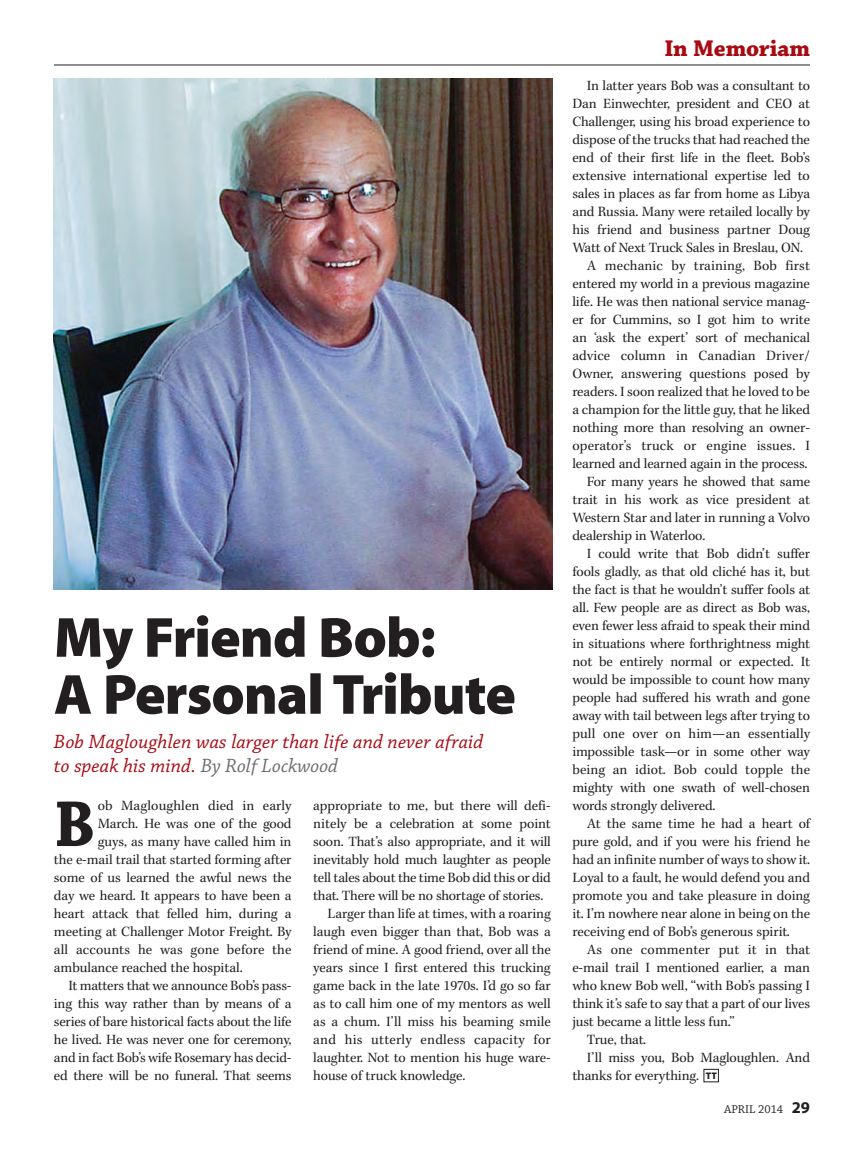
<style>
.page{position:relative;width:864px;height:1161px;background:#fff}
.page>*{position:absolute;margin:0;border:0;box-sizing:border-box;transform-origin:0 0}
.t1{font:700 68.25px "Chaparral";color:#231f20;scale:.94 1}
.t2{font:900 57px/57px "Myriad";letter-spacing:-.015em;color:#231f20}
.t3{font:700 24px "Chaparral";letter-spacing:-.01em;color:#a70a12}
.t4{font:italic 20.25px/24px "Chaparral";letter-spacing:.005em;color:#a70a12}
.t5{font:14.25px "Kepler";letter-spacing:-.01em;color:#231f20}
.t6{font:14.25px "Kepler";letter-spacing:.01em;color:#231f20}
.t7{font:14.25px "Kepler";letter-spacing:.02em;color:#231f20}
.t8{font:12px "Chaparral";letter-spacing:-.005em;color:#231f20}
.s1{color:#6c6d70}
.s2{font-family:"Myriad";font-weight:900;font-size:9.6px}
.s3{font-family:"Myriad";font-weight:700;font-size:16.5px}
</style>
<div class="page">
<hr style="left:54px;top:65px;width:756px;height:1px;background:#231f20">
<div style="left:704px;top:1069px;width:15px;height:13px;border:1px solid #231f20"></div>
<img style="left:54px;top:79px;width:498px;height:510px">
<h2 class="t2" style="left:54px;top:613px;width:463px">My Friend Bob:<br>A Personal Tribute</h2>
<h3 class="t4" style="left:54px;top:731px;width:431px">Bob Magloughlen was larger than life and never afraid to speak his mind. <span class="s1">By Rolf Lockwood</span></h3>
<h1 class="t1" style="left:54px;top:797px;width:45px">B</h1>
<p class="t6" style="left:98px;top:800px;width:195px">ob Magloughlen died in early</p>
<p class="t5" style="left:98px;top:818px;width:195px">March. He was one of the good</p>
<p class="t5" style="left:98px;top:836px;width:195px">guys, as many have called him in</p>
<p class="t5" style="left:54px;top:854px;width:239px">the e-mail trail that started forming after</p>
<p class="t5" style="left:54px;top:872px;width:239px">some of us learned the awful news the</p>
<p class="t5" style="left:54px;top:890px;width:239px">day we heard. It appears to have been a</p>
<p class="t5" style="left:54px;top:908px;width:239px">heart attack that felled him, during a</p>
<p class="t5" style="left:54px;top:926px;width:239px">meeting at Challenger Motor Freight. By</p>
<p class="t6" style="left:54px;top:944px;width:239px">all accounts he was gone before the</p>
<p class="t5" style="left:54px;top:962px;width:190px">ambulance reached the hospital.</p>
<p class="t5" style="left:68px;top:980px;width:225px">It matters that we announce Bob’s pass-</p>
<p class="t5" style="left:54px;top:998px;width:239px">ing this way rather than by means of a</p>
<p class="t5" style="left:54px;top:1016px;width:239px">series of bare historical facts about the life</p>
<p class="t5" style="left:54px;top:1034px;width:239px">he lived. He was never one for ceremony,</p>
<p class="t5" style="left:54px;top:1052px;width:239px">and in fact Bob’s wife Rosemary has decid-</p>
<p class="t5" style="left:54px;top:1070px;width:239px">ed there will be no funeral. That seems</p>
<p class="t5" style="left:313px;top:800px;width:239px">appropriate to me, but there will defi-</p>
<p class="t5" style="left:313px;top:818px;width:239px">nitely be a celebration at some point</p>
<p class="t5" style="left:313px;top:836px;width:239px">soon. That’s also appropriate, and it will</p>
<p class="t5" style="left:313px;top:854px;width:239px">inevitably hold much laughter as people</p>
<p class="t5" style="left:313px;top:872px;width:239px">tell tales about the time Bob did this or did</p>
<p class="t5" style="left:313px;top:890px;width:232px">that. There will be no shortage of stories.</p>
<p class="t5" style="left:328px;top:908px;width:225px">Larger than life at times, with a roaring</p>
<p class="t5" style="left:313px;top:926px;width:239px">laugh even bigger than that, Bob was a</p>
<p class="t5" style="left:313px;top:944px;width:239px">friend of mine. A good friend, over all the</p>
<p class="t5" style="left:313px;top:962px;width:239px">years since I first entered this trucking</p>
<p class="t5" style="left:313px;top:980px;width:239px">game back in the late 1970s. I’d go so far</p>
<p class="t5" style="left:313px;top:998px;width:239px">as to call him one of my mentors as well</p>
<p class="t5" style="left:313px;top:1016px;width:239px">as a chum. I’ll miss his beaming smile</p>
<p class="t7" style="left:313px;top:1034px;width:239px">and his utterly endless capacity for</p>
<p class="t5" style="left:313px;top:1052px;width:239px">laughter. Not to mention his huge ware-</p>
<p class="t5" style="left:313px;top:1070px;width:154px">house of truck knowledge.</p>
<h3 class="t3" style="left:664px;top:38px;width:147px">In Memoriam</h3>
<p class="t5" style="left:587px;top:80px;width:225px">In latter years Bob was a consultant to</p>
<p class="t5" style="left:572px;top:98px;width:239px">Dan Einwechter, president and CEO at</p>
<p class="t5" style="left:572px;top:116px;width:239px">Challenger, using his broad experience to</p>
<p class="t5" style="left:572px;top:134px;width:239px">dispose of the trucks that had reached the</p>
<p class="t5" style="left:572px;top:152px;width:239px">end of their first life in the fleet. Bob’s</p>
<p class="t5" style="left:572px;top:170px;width:239px">extensive international expertise led to</p>
<p class="t5" style="left:572px;top:188px;width:239px">sales in places as far from home as Libya</p>
<p class="t5" style="left:572px;top:206px;width:239px">and Russia. Many were retailed locally by</p>
<p class="t5" style="left:572px;top:224px;width:239px">his friend and business partner Doug</p>
<p class="t5" style="left:572px;top:242px;width:232px">Watt of Next Truck Sales in Breslau, ON.</p>
<p class="t6" style="left:587px;top:260px;width:225px">A mechanic by training, Bob first</p>
<p class="t5" style="left:572px;top:278px;width:239px">entered my world in a previous magazine</p>
<p class="t5" style="left:572px;top:296px;width:239px">life. He was then national service manag-</p>
<p class="t5" style="left:572px;top:314px;width:239px">er for Cummins, so I got him to write</p>
<p class="t5" style="left:572px;top:332px;width:239px">an ‘ask the expert’ sort of mechanical</p>
<p class="t6" style="left:572px;top:350px;width:239px">advice column in Canadian Driver/</p>
<p class="t5" style="left:572px;top:368px;width:239px">Owner, answering questions posed by</p>
<p class="t5" style="left:572px;top:386px;width:239px">readers. I soon realized that he loved to be</p>
<p class="t5" style="left:572px;top:404px;width:239px">a champion for the little guy, that he liked</p>
<p class="t5" style="left:572px;top:422px;width:239px">nothing more than resolving an owner-</p>
<p class="t6" style="left:572px;top:440px;width:239px">operator’s truck or engine issues. I</p>
<p class="t5" style="left:572px;top:458px;width:237px">learned and learned again in the process.</p>
<p class="t5" style="left:587px;top:476px;width:225px">For many years he showed that same</p>
<p class="t5" style="left:572px;top:494px;width:239px">trait in his work as vice president at</p>
<p class="t5" style="left:572px;top:512px;width:239px">Western Star and later in running a Volvo</p>
<p class="t5" style="left:572px;top:530px;width:134px">dealership in Waterloo.</p>
<p class="t5" style="left:587px;top:548px;width:225px">I could write that Bob didn’t suffer</p>
<p class="t5" style="left:572px;top:566px;width:239px">fools gladly, as that old cliché has it, but</p>
<p class="t5" style="left:572px;top:584px;width:239px">the fact is that he wouldn’t suffer fools at</p>
<p class="t5" style="left:572px;top:602px;width:239px">all. Few people are as direct as Bob was,</p>
<p class="t5" style="left:572px;top:620px;width:239px">even fewer less afraid to speak their mind</p>
<p class="t5" style="left:572px;top:638px;width:239px">in situations where forthrightness might</p>
<p class="t5" style="left:572px;top:656px;width:239px">not be entirely normal or expected. It</p>
<p class="t5" style="left:572px;top:674px;width:239px">would be impossible to count how many</p>
<p class="t5" style="left:572px;top:692px;width:239px">people had suffered his wrath and gone</p>
<p class="t5" style="left:572px;top:710px;width:239px">away with tail between legs after trying to</p>
<p class="t5" style="left:572px;top:728px;width:239px">pull one over on him—an essentially</p>
<p class="t5" style="left:572px;top:746px;width:239px">impossible task—or in some other way</p>
<p class="t5" style="left:572px;top:764px;width:239px">being an idiot. Bob could topple the</p>
<p class="t5" style="left:572px;top:782px;width:239px">mighty with one swath of well-chosen</p>
<p class="t5" style="left:572px;top:800px;width:145px">words strongly delivered.</p>
<p class="t5" style="left:587px;top:818px;width:225px">At the same time he had a heart of</p>
<p class="t5" style="left:572px;top:836px;width:239px">pure gold, and if you were his friend he</p>
<p class="t5" style="left:572px;top:854px;width:239px">had an infinite number of ways to show it.</p>
<p class="t5" style="left:572px;top:872px;width:239px">Loyal to a fault, he would defend you and</p>
<p class="t5" style="left:572px;top:890px;width:239px">promote you and take pleasure in doing</p>
<p class="t5" style="left:572px;top:908px;width:239px">it. I’m nowhere near alone in being on the</p>
<p class="t5" style="left:572px;top:926px;width:219px">receiving end of Bob’s generous spirit.</p>
<p class="t6" style="left:587px;top:944px;width:225px">As one commenter put it in that</p>
<p class="t5" style="left:572px;top:962px;width:239px">e-mail trail I mentioned earlier, a man</p>
<p class="t5" style="left:572px;top:980px;width:239px">who knew Bob well, “with Bob’s passing I</p>
<p class="t5" style="left:572px;top:998px;width:239px">think it’s safe to say that a part of our lives</p>
<p class="t5" style="left:572px;top:1016px;width:164px">just became a little less fun.”</p>
<p class="t5" style="left:587px;top:1034px;width:61px">True, that.</p>
<p class="t5" style="left:587px;top:1052px;width:225px">I’ll miss you, Bob Magloughlen. And</p>
<p class="t5" style="left:572px;top:1070px;width:146px">thanks for everything. <span class="s2">TT</span></p>
<p class="t8" style="left:724px;top:1105px;width:87px">APRIL 2014 <span class="s3">29</span></p>
</div>
